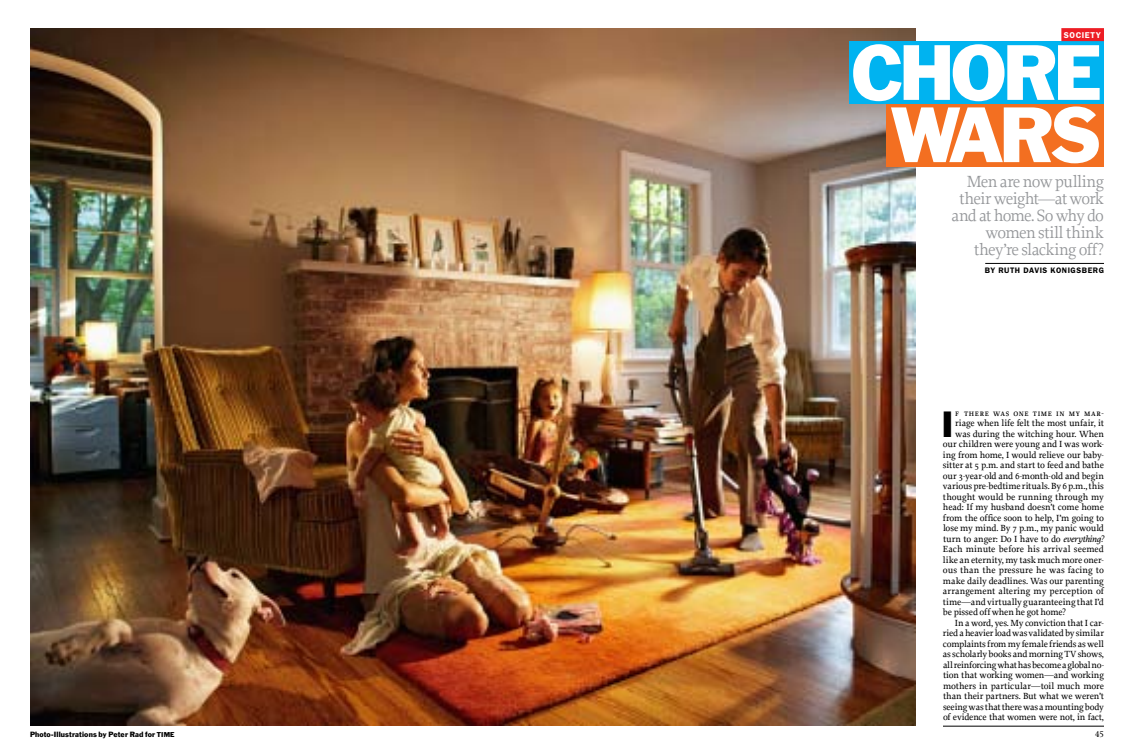
<style>
.page{position:relative;width:1134px;height:756px;background:#fff}
.page>*{position:absolute;margin:0;border:0;box-sizing:border-box;transform-origin:0 0}
.t1{font:71.8px/62.2px "Franklin Gothic BT TM Roman";letter-spacing:-.05em;color:#fff;text-align:center}
.t2{font:33.5px "Franklin Gothic BT TM Roman";color:#000}
.t3{font:17px/17px "Proforma";letter-spacing:-.04em;color:#939598;text-align:right}
.t4{font:500 9.4px "Proforma";letter-spacing:-.01em;color:#000}
.t5{font:500 9.4px "Proforma";letter-spacing:-.03em;color:#000}
.t6{font:500 9.4px "Proforma";letter-spacing:.01em;color:#000}
.t7{font:9.4px "Proforma Medium SC";letter-spacing:.07em;color:#000}
.t8{font:9px "Proforma Medium SC";color:#000}
.t9{font:600 8.5px "Franklin Gothic";letter-spacing:.065em;color:#fff}
.t10{font:600 8px "Franklin Gothic";letter-spacing:.065em;color:#000}
.t11{font:7px "Franklin Gothic BT TM Roman";letter-spacing:.02em;color:#000}
.s1{font-style:italic}
.s2{font-size:6.5px}
</style>
<div class="page">
<img style="left:30px;top:28px;width:886px;height:698px">
<div style="left:849px;top:41px;width:255px;height:63px;background:#00b3f0"></div>
<div style="left:887px;top:104px;width:217px;height:63px;background:#f36f21"></div>
<div style="left:1061px;top:28px;width:43px;height:13px;background:#ed1d24"></div>
<hr style="left:943px;top:726px;width:161px;height:1px;background:#000">
<hr style="left:985px;top:263px;width:119px;height:1px;background:#000">
<p class="t9" style="left:1064px;top:30px;width:39px">SOCIETY</p>
<h1 class="t1" style="left:851px;top:43px;width:251px">CHORE<br>WARS</h1>
<h3 class="t3" style="left:951px;top:173px;width:154px">Men are now pulling their weight—at work and at home. So why do women still think they’re slacking off?</h3>
<p class="t10" style="left:985px;top:266px;width:121px">BY RUTH DAVIS KONIGSBERG</p>
<h2 class="t2" style="left:941px;top:404px;width:14px">I</h2>
<p class="t7" style="left:955px;top:407px;width:150px">f there was one time in my mar-</p>
<p class="t4" style="left:955px;top:417px;width:150px">riage when life felt the most unfair, it</p>
<p class="t4" style="left:955px;top:428px;width:150px">was during the witching hour. When</p>
<p class="t4" style="left:943px;top:438px;width:162px">our children were young and I was work-</p>
<p class="t4" style="left:943px;top:449px;width:163px">ing from home, I would relieve our baby-</p>
<p class="t4" style="left:943px;top:459px;width:163px">sitter at 5 p.m. and start to feed and bathe</p>
<p class="t4" style="left:943px;top:470px;width:162px">our 3-year-old and 6-month-old and begin</p>
<p class="t4" style="left:943px;top:480px;width:163px">variouspre-bedtime rituals.By6p.m.,this</p>
<p class="t4" style="left:943px;top:491px;width:162px">thought would be running through my</p>
<p class="t4" style="left:943px;top:501px;width:163px">head: If my husband doesn’t come home</p>
<p class="t4" style="left:943px;top:512px;width:163px">from the office soon to help, I’m going to</p>
<p class="t4" style="left:943px;top:522px;width:162px">lose my mind. By 7 p.m., my panic would</p>
<p class="t4" style="left:943px;top:533px;width:162px">turn to anger: Do I have to do <span class="s1">everything?</span></p>
<p class="t4" style="left:943px;top:543px;width:162px">Each minute before his arrival seemed</p>
<p class="t4" style="left:943px;top:554px;width:163px">like an eternity, my task much more oner-</p>
<p class="t6" style="left:943px;top:564px;width:163px">ous than the pressure he was facing to</p>
<p class="t4" style="left:943px;top:575px;width:162px">make daily deadlines. Was our parenting</p>
<p class="t4" style="left:943px;top:585px;width:162px">arrangement altering my perception of</p>
<p class="t4" style="left:943px;top:596px;width:162px">time—and virtually guaranteeing thatI’d</p>
<p class="t4" style="left:943px;top:606px;width:125px">be pissed off when he got home?</p>
<p class="t5" style="left:955px;top:617px;width:151px">In a word, yes. My conviction that I car-</p>
<p class="t4" style="left:943px;top:627px;width:162px">riedaheavierloadwasvalidatedbysimilar</p>
<p class="t4" style="left:943px;top:638px;width:163px">complaintsfrommy female friends aswell</p>
<p class="t4" style="left:943px;top:648px;width:163px">asscholarlybooks andmorningTVshows,</p>
<p class="t4" style="left:943px;top:659px;width:163px">allreinforcingwhathasbecomeaglobalno-</p>
<p class="t4" style="left:943px;top:669px;width:163px">tion that working women—and -working</p>
<p class="t4" style="left:943px;top:680px;width:162px">mothers in -particular—toil much more</p>
<p class="t4" style="left:943px;top:690px;width:162px">than their partners. But what we weren’t</p>
<p class="t4" style="left:943px;top:701px;width:163px">seeingwasthattherewasamountingbody</p>
<p class="t4" style="left:943px;top:711px;width:162px">of evidence that women were not, in fact,</p>
<p class="t11" style="left:30px;top:730px;width:146px">Photo-Illustrations by Peter Rad for <span class="s2">TIME</span></p>
<p class="t8" style="left:1095px;top:728px;width:10px">45</p>
</div>
